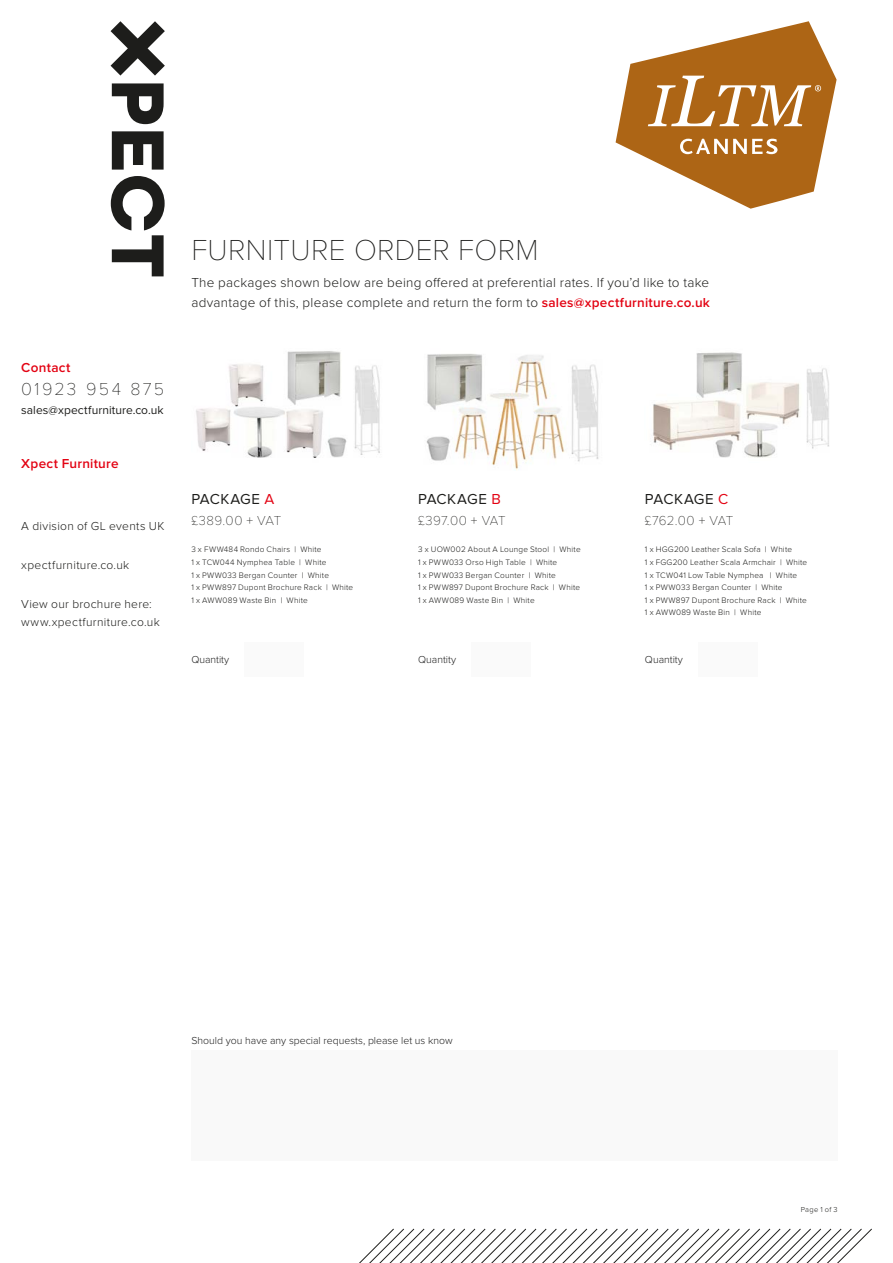
<style>
.page{position:relative;width:893px;height:1263px;background:#fff}
.page>*{position:absolute;margin:0;border:0;box-sizing:border-box;transform-origin:0 0}
.t1{font:100 30px "Proxima Nova T";letter-spacing:.01em;color:#1d1d1b}
.t2{font:100 18px "Proxima Nova T";letter-spacing:.13em;color:#1d1d1b}
.t3{font:15px "Proxima Nova";letter-spacing:.015em;color:#1d1d1b}
.t4{font:300 13.5px/19.5px "Proxima Nova";letter-spacing:.02em;color:#1d1d1b}
.t5{font:100 13.5px "Proxima Nova T";letter-spacing:.01em;color:#1d1d1b}
.t6{font:600 13.5px "Proxima Nova";letter-spacing:.02em;color:#e30313}
.t7{font:300 12px/18px "Proxima Nova";letter-spacing:.025em;color:#1d1d1b}
.t8{font:12px "Proxima Nova";letter-spacing:.005em;color:#1d1d1b}
.t9{font:300 10.5px "Proxima Nova";color:#1f1f1f}
.t10{font:300 8.25px/12.6px "Proxima Nova";letter-spacing:.025em;color:#1d1d1b}
.t11{font:300 7.5px "Proxima Nova";letter-spacing:.04em;color:#1d1d1b}
.s1{font-weight:600;color:#e30313}
.s2{color:#e30313}
</style>
<div class="page">
<svg style="left:359px;top:1228px;width:513px;height:35px"></svg>
<svg style="left:616px;top:21px;width:221px;height:188px"></svg>
<img style="left:196px;top:351px;width:184px;height:107px">
<div style="left:244px;top:642px;width:60px;height:34px;background:#fafafa"></div>
<div style="left:471px;top:642px;width:60px;height:34px;background:#fafafa"></div>
<div style="left:698px;top:642px;width:60px;height:34px;background:#fafafa"></div>
<div style="left:191px;top:1050px;width:647px;height:111px;background:#f9f9f9"></div>
<img style="left:426px;top:354px;width:173px;height:116px">
<img style="left:653px;top:352px;width:176px;height:106px">
<svg style="left:111px;top:21px;width:54px;height:55px"></svg>
<svg style="left:112px;top:131px;width:52px;height:39px"></svg>
<svg style="left:112px;top:83px;width:52px;height:41px"></svg>
<svg style="left:111px;top:176px;width:54px;height:100px"></svg>
<h3 class="t6" style="left:21px;top:360px;width:51px">Contact</h3>
<h2 class="t2" style="left:21px;top:378px;width:145px">01923 954 875</h2>
<h3 class="t8" style="left:21px;top:403px;width:144px">sales@xpectfurniture.co.uk</h3>
<h3 class="t6" style="left:21px;top:456px;width:99px">Xpect Furniture</h3>
<h3 class="t7" style="left:21px;top:517px;width:145px">A division of GL events UK</h3>
<h3 class="t7" style="left:21px;top:556px;width:110px">xpectfurniture.co.uk</h3>
<h3 class="t7" style="left:21px;top:596px;width:140px">View our brochure here: www.xpectfurniture.co.uk</h3>
<h1 class="t1" style="left:191px;top:233px;width:349px">FURNITURE ORDER FORM</h1>
<h3 class="t4" style="left:191px;top:273px;width:520px">The packages shown below are being offered at preferential rates. If you’d like to take advantage of this, please complete and return the form to <span class="s1">sales@xpectfurniture.co.uk</span></h3>
<h3 class="t3" style="left:191px;top:490px;width:85px">PACKAGE <span class="s2">A</span></h3>
<h3 class="t5" style="left:191px;top:512px;width:91px">£389.00 + VAT</h3>
<h3 class="t3" style="left:418px;top:490px;width:84px">PACKAGE <span class="s2">B</span></h3>
<h3 class="t5" style="left:418px;top:512px;width:89px">£397.00 + VAT</h3>
<h3 class="t3" style="left:645px;top:490px;width:85px">PACKAGE <span class="s2">C</span></h3>
<h3 class="t5" style="left:645px;top:512px;width:90px">£762.00 + VAT</h3>
<p class="t10" style="left:191px;top:543px;width:163px">3 x FWW484 Rondo Chairs | White<br>1 x TCW044 Nymphea Table | White<br>1 x PWW033 Bergan Counter | White<br>1 x PWW897 Dupont Brochure Rack | White<br>1 x AWW089 Waste Bin | White</p>
<p class="t10" style="left:418px;top:543px;width:164px">3 x UOW002 About A Lounge Stool | White<br>1 x PWW033 Orso High Table | White<br>1 x PWW033 Bergan Counter | White<br>1 x PWW897 Dupont Brochure Rack | White<br>1 x AWW089 Waste Bin | White</p>
<p class="t10" style="left:645px;top:543px;width:164px">1 x HGG200 Leather Scala Sofa | White<br>1 x FGG200 Leather Scala Armchair | White 1 x TCW041 Low Table Nymphea | White<br>1 x PWW033 Bergan Counter | White<br>1 x PWW897 Dupont Brochure Rack | White 1 x AWW089 Waste Bin | White</p>
<p class="t9" style="left:191px;top:654px;width:39px">Quantity</p>
<p class="t9" style="left:418px;top:654px;width:39px">Quantity</p>
<p class="t9" style="left:645px;top:654px;width:39px">Quantity</p>
<p class="t9" style="left:191px;top:1034px;width:263px">Should you have any special requests, please let us know</p>
<p class="t11" style="left:801px;top:1205px;width:38px">Page 1 of 3</p>
</div>
